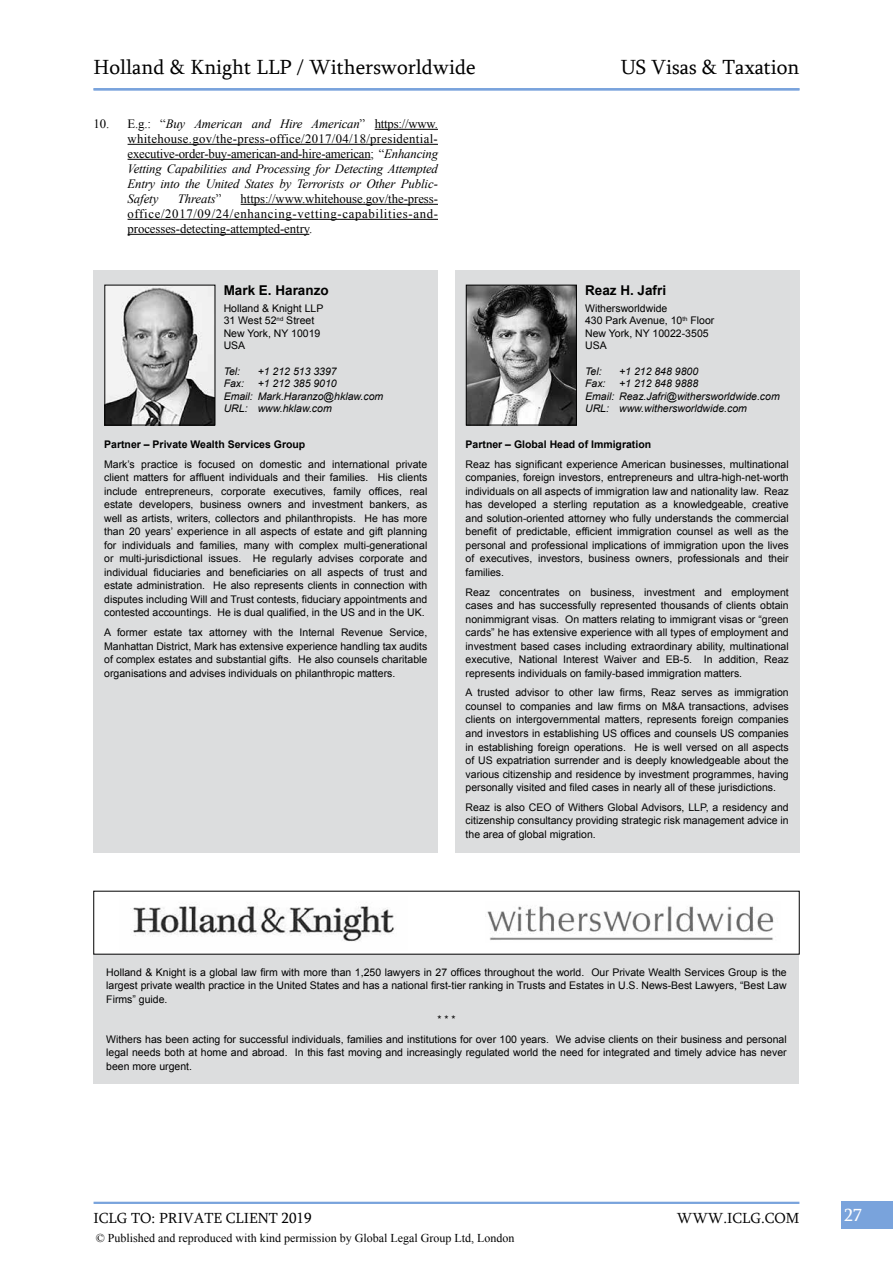
<style>
.page{position:relative;width:893px;height:1263px;background:#fff}
.page>*{position:absolute;margin:0;border:0;box-sizing:border-box;transform-origin:0 0}
.t1{font:21px "Sylfaen";color:#000}
.t2{font:18px "Sylfaen";color:#fff}
.t3{font:15px "Sylfaen";color:#000}
.t4{font:700 13.5px "Arial";color:#000}
.t5{font:italic 12.75px/15px "Times New Roman";letter-spacing:-.015em;color:#000;text-align:justify}
.t6{font:12.75px/15px "Times New Roman";letter-spacing:-.005em;color:#000;text-align:justify}
.t7{font:12px "Times New Roman";color:#000}
.t8{font:10.5px/13.5px "Arial";color:#000;text-align:justify}
.t9{font:italic 10.5px/12.6px "Arial";color:#000}
.t10{font:700 10.5px "Arial";color:#000}
.s1{font-style:normal}
</style>
<div class="page">
<div style="left:841px;top:1201px;width:52px;height:28px;background:#79a3dc"></div>
<hr style="left:94px;top:1202px;width:705px;height:2px;background:#79a3dc">
<hr style="left:94px;top:88px;width:705px;height:2px;background:#79a3dc">
<div style="left:94px;top:954px;width:705px;height:129px;background:#dcddde"></div>
<div style="left:94px;top:270px;width:344px;height:583px;background:#dcddde"></div>
<img style="left:107px;top:287px;width:106px;height:136px">
<div style="left:105px;top:285px;width:110px;height:140px;border:1px solid #000"></div>
<div style="left:455px;top:270px;width:344px;height:583px;background:#dcddde"></div>
<img style="left:468px;top:287px;width:107px;height:136px">
<div style="left:466px;top:285px;width:111px;height:140px;border:1px solid #000"></div>
<hr style="left:375px;top:129px;width:63px;height:1px;background:#000">
<hr style="left:128px;top:144px;width:310px;height:1px;background:#000">
<hr style="left:128px;top:159px;width:243px;height:1px;background:#000">
<hr style="left:241px;top:204px;width:197px;height:1px;background:#000">
<hr style="left:128px;top:219px;width:310px;height:1px;background:#000">
<hr style="left:128px;top:234px;width:181px;height:1px;background:#000">
<img style="left:133px;top:906px;width:261px;height:36px">
<img style="left:487px;top:906px;width:287px;height:34px">
<h1 class="t1" style="left:94px;top:53px;width:384px">Holland &amp; Knight LLP / Withersworldwide</h1>
<h1 class="t1" style="left:621px;top:53px;width:180px">US Visas &amp; Taxation</h1>
<p class="t5" style="left:128px;top:116px;width:312px;text-indent:-34px"><span class="s1">10. E.g.: “</span>Buy American and Hire American<span class="s1">” https://www. whitehouse.gov/the-press-office/2017/04/18/presidential&shy;executive-order-buy-american-and-hire-american; “</span>Enhancing Vetting Capabilities and Processing for Detecting Attempted Entry into the United States by Terrorists or Other Public-Safety</p>
<p class="t6" style="left:128px;top:191px;width:312px;text-indent:113px">https://www.whitehouse.gov/the-press&shy;office/2017/09/24/enhancing-vetting-capabilities-and&shy;processes-detecting-attempted-entry.</p>
<p class="t5" style="left:178px;top:191px;width:45px">Threats<span class="s1">”</span></p>
<p class="t4" style="left:224px;top:280px;width:107px">Mark E. Haranzo</p>
<p class="t8" style="left:224px;top:302px;width:101px;line-height:12.6px;text-align:left">Holland &amp; Knight LLP<br>31 West 52<sup>nd</sup> Street<br>New York, NY 10019<br>USA</p>
<p class="t9" style="left:224px;top:365px;width:18px">Tel:</p>
<p class="t9" style="left:258px;top:365px;width:81px">+1 212 513 3397</p>
<p class="t9" style="left:224px;top:377px;width:22px">Fax:</p>
<p class="t9" style="left:224px;top:377px;width:161px;text-indent:34px">+1 212 385 9010<br>Email: Mark.Haranzo@hklaw.com<br>URL: www.hklaw.com</p>
<p class="t10" style="left:104px;top:437px;width:203px">Partner – Private Wealth Services Group</p>
<p class="t8" style="left:104px;top:457px;width:325px">Mark’s practice is focused on domestic and international private client matters for affluent individuals and their families. His clients include entrepreneurs, corporate executives, family offices, real estate developers, business owners and investment bankers, as well as artists, writers, collectors and philanthropists. He has more than 20 years’ experience in all aspects of estate and gift planning for individuals and families, many with complex multi-generational or multi-jurisdictional issues. He regularly advises corporate and individual fiduciaries and beneficiaries on all aspects of trust and estate administration. He also represents clients in connection with disputes including Will and Trust contests, fiduciary appointments and contested accountings. He is dual qualified, in the US and in the UK.</p>
<p class="t8" style="left:104px;top:626px;width:325px">A former estate tax attorney with the Internal Revenue Service, Manhattan District, Mark has extensive experience handling tax audits of complex estates and substantial gifts. He also counsels charitable organisations and advises individuals on philanthropic matters.</p>
<p class="t4" style="left:585px;top:280px;width:83px">Reaz H. Jafri</p>
<p class="t8" style="left:585px;top:302px;width:131px;line-height:12.6px;text-align:left">Withersworldwide<br>430 Park Avenue, 10<sup>th</sup> Floor<br>New York, NY 10022-3505<br>USA</p>
<p class="t9" style="left:585px;top:365px;width:18px">Tel:</p>
<p class="t9" style="left:619px;top:365px;width:81px">+1 212 848 9800</p>
<p class="t9" style="left:585px;top:377px;width:22px">Fax:</p>
<p class="t9" style="left:585px;top:377px;width:196px;text-indent:34px">+1 212 848 9888<br>Email: Reaz.Jafri@withersworldwide.com<br>URL: www.withersworldwide.com</p>
<p class="t10" style="left:466px;top:437px;width:187px">Partner – Global Head of Immigration</p>
<p class="t8" style="left:466px;top:457px;width:325px">Reaz has significant experience American businesses, multinational companies, foreign investors, entrepreneurs and ultra-high-net-worth individuals on all aspects of immigration law and nationality law. Reaz has developed a sterling reputation as a knowledgeable, creative and solution-oriented attorney who fully understands the commercial benefit of predictable, efficient immigration counsel as well as the personal and professional implications of immigration upon the lives of executives, investors, business owners, professionals and their families.</p>
<p class="t8" style="left:466px;top:585px;width:325px">Reaz concentrates on business, investment and employment cases and has successfully represented thousands of clients obtain nonimmigrant visas. On matters relating to immigrant visas or “green cards” he has extensive experience with all types of employment and investment based cases including extraordinary ability, multinational executive, National Interest Waiver and EB-5. In addition, Reaz represents individuals on family-based immigration matters.</p>
<p class="t8" style="left:466px;top:686px;width:325px">A trusted advisor to other law firms, Reaz serves as immigration counsel to companies and law firms on M&amp;A transactions, advises clients on intergovernmental matters, represents foreign companies and investors in establishing US offices and counsels US companies in establishing foreign operations. He is well versed on all aspects of US expatriation surrender and is deeply knowledgeable about the various citizenship and residence by investment programmes, having personally visited and filed cases in nearly all of these jurisdictions.</p>
<p class="t8" style="left:466px;top:800px;width:325px">Reaz is also CEO of Withers Global Advisors, LLP, a residency and citizenship consultancy providing strategic risk management advice in the area of global migration.</p>
<p class="t8" style="left:106px;top:965px;width:682px">Holland &amp; Knight is a global law firm with more than 1,250 lawyers in 27 offices throughout the world. Our Private Wealth Services Group is the largest private wealth practice in the United States and has a national first-tier ranking in Trusts and Estates in U.S. News-Best Lawyers, “Best Law Firms” guide.</p>
<p class="t8" style="left:106px;top:1009px;width:682px;line-height:20px;text-align:center">* * *<br>Withers has been acting for successful individuals, families and institutions for over 100 years. We advise clients on their business and personal</p>
<p class="t8" style="left:106px;top:1045px;width:682px">legal needs both at home and abroad. In this fast moving and increasingly regulated world the need for integrated and timely advice has never been more urgent.</p>
<h3 class="t3" style="left:94px;top:1208px;width:220px">ICLG TO: PRIVATE CLIENT 2019</h3>
<h3 class="t3" style="left:677px;top:1208px;width:124px">WWW.ICLG.COM</h3>
<h2 class="t2" style="left:844px;top:1202px;width:19px">27</h2>
<p class="t7" style="left:96px;top:1229px;width:420px">© Published and reproduced with kind permission by Global Legal Group Ltd, London</p>
</div>
